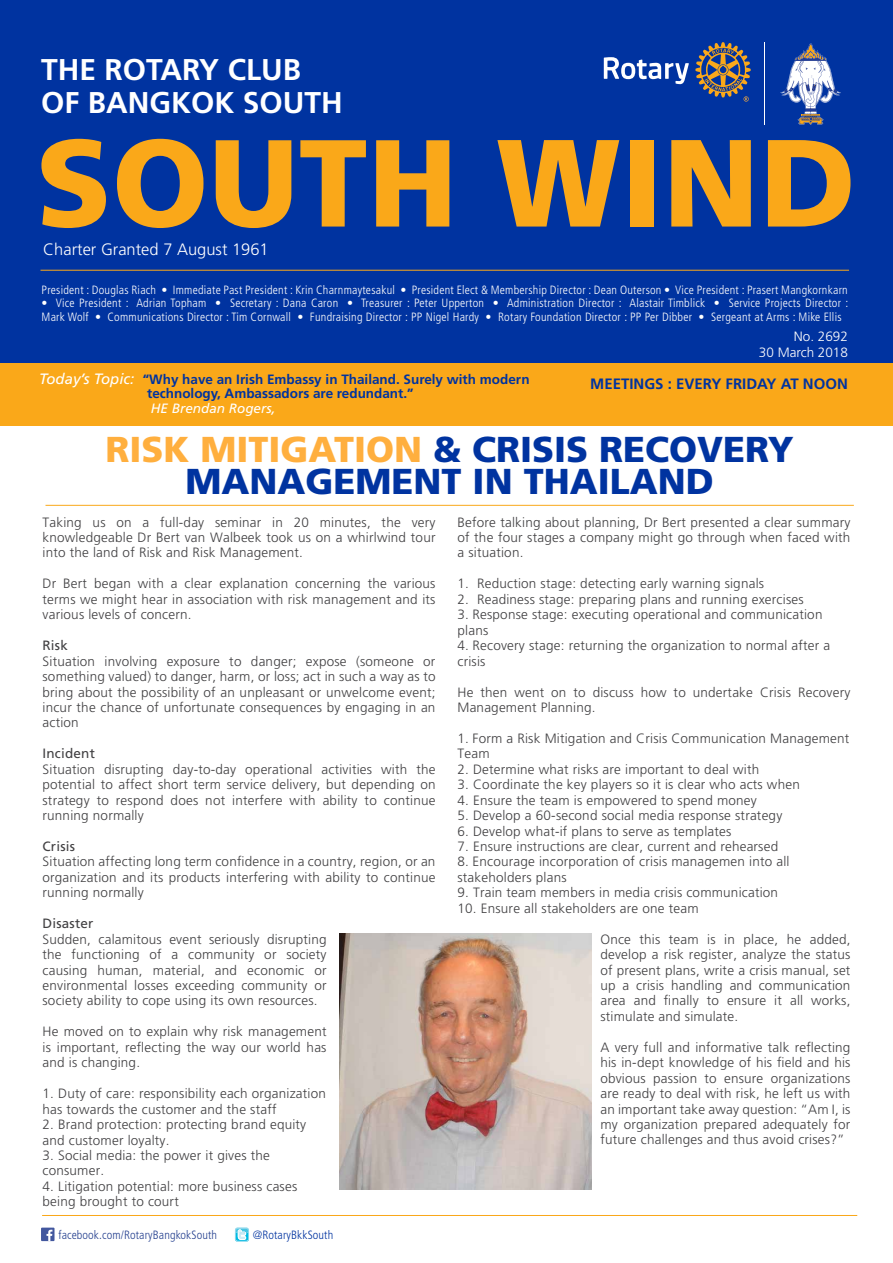
<style>
.page{position:relative;width:893px;height:1263px;background:#fff}
.page>*{position:absolute;margin:0;border:0;box-sizing:border-box;transform-origin:0 0}
.t1{font:900 123.6px "Frutiger LT Std";letter-spacing:.005em;color:#faa819}
.t2{font:900 36px/31.5px "Frutiger LT Std";color:#0033a0;text-align:center}
.t3{font:700 30px/33px "Frutiger LT Std";color:#fff}
.t4{font:300 16.5px "Frutiger LT Std";color:#fff}
.t5{font:700 15px "Frutiger LT Std";color:#0033a0}
.t6{font:300 13.5px/15.5px "Frutiger LT Std";letter-spacing:.015em;color:#414042;text-align:justify}
.t7{font:700 13.5px "Frutiger LT Std";color:#0033a0}
.t8{font:13.5px "Frutiger LT Std";letter-spacing:.015em;color:#414042}
.t9{font:300 13.5px/16.2px "Frutiger LT Std";color:#fff;text-align:right}
.t10{font:italic 13.5px "Frutiger LT Std";color:#fff}
.t11{font:300 condensed 12px/13.5px "Frutiger LT Std";letter-spacing:.02em;color:#fff}
.t12{font:300 condensed 12px "Frutiger LT Std";letter-spacing:.01em;color:#25408f}
.t13{font:300 condensed 12px "Frutiger LT Std";letter-spacing:.01em;color:#0033a0}
.s1{font-size:123.9px}
.s2{font-weight:400;font-style:italic;font-size:15px;color:#fff}
.s3{color:#ffaf3e}
</style>
<div class="page">
<div style="left:0;top:0;width:893px;height:366px;background:#0033a0"></div>
<svg style="left:780px;top:43px;width:61px;height:82px"></svg>
<hr style="left:764px;top:42px;width:1px;height:83px;background:#fff">
<svg style="left:604px;top:57px;width:85px;height:27px"></svg>
<svg style="left:695px;top:42px;width:56px;height:60px"></svg>
<hr style="left:40px;top:270px;width:809px;height:1px;background:#faa819">
<hr style="left:45px;top:505px;width:809px;height:1px;background:#faa819">
<div style="left:41px;top:1227px;width:14px;height:14px;background:#42579e"></div>
<svg style="left:47px;top:1229px;width:5px;height:12px"></svg>
<svg style="left:235px;top:1227px;width:14px;height:15px"></svg>
<hr style="left:42px;top:1215px;width:815px;height:1px;background:#faa819">
<div style="left:0;top:364px;width:893px;height:62px;background:#faa819"></div>
<img style="left:339px;top:934px;width:253px;height:256px">
<h3 class="t3" style="left:41px;top:53px;width:303px">THE ROTARY CLUB<br>OF BANGKOK SOUTH</h3>
<h1 class="t1" style="left:36px;top:109px;width:822px">SOUTH <span class="s1">WIND</span></h1>
<p class="t4" style="left:43px;top:240px;width:227px">Charter Granted 7 August 1961</p>
<p class="t11" style="left:42px;top:283px;width:808px">President : Douglas Riach • Immediate Past President : Krin Charnmaytesakul • President Elect &amp; Membership Director : Dean Outerson • Vice President : Prasert Mangkornkarn</p>
<p class="t11" style="left:42px;top:296px;width:808px">• Vice President : Adrian Topham • Secretary : Dana Caron • Treasurer : Peter Upperton • Administration Director : Alastair Timblick • Service Projects Director :<br>Mark Wolf • Communications Director : Tim Cornwall • Fundraising Director : PP Nigel Hardy • Rotary Foundation Director : PP Per Dibber • Sergeant at Arms : Mike Ellis</p>
<p class="t9" style="left:759px;top:328px;width:91px">No. 2692<br>30 March 2018</p>
<p class="t7" style="left:39px;top:372px;width:492px"><span class="s2">Today’s Topic:</span> “Why have an Irish Embassy in Thailand. Surely with modern</p>
<p class="t5" style="left:590px;top:375px;width:259px">MEETINGS : EVERY FRIDAY AT NOON</p>
<p class="t7" style="left:147px;top:385px;width:268px">technology, Ambassadors are redundant.”</p>
<p class="t10" style="left:151px;top:400px;width:126px">HE Brendan Rogers,</p>
<h2 class="t2" style="left:105px;top:434px;width:690px"><span class="s3">RISK MITIGATION</span> &amp; CRISIS RECOVERY<br>MANAGEMENT IN THAILAND</h2>
<p class="t6" style="left:43px;top:514px;width:394px">Taking us on a full-day seminar in 20 minutes, the very knowledgeable Dr Bert van Walbeek took us on a whirlwind tour into the land of Risk and Risk Management.</p>
<p class="t6" style="left:43px;top:576px;width:394px">Dr Bert began with a clear explanation concerning the various terms we might hear in association with risk management and its various levels of concern.</p>
<p class="t8" style="left:43px;top:637px;width:27px">Risk</p>
<p class="t6" style="left:43px;top:653px;width:394px">Situation involving exposure to danger; expose (someone or something valued) to danger, harm, or loss; act in such a way as to bring about the possibility of an unpleasant or unwelcome event; incur the chance of unfortunate consequences by engaging in an action</p>
<p class="t8" style="left:43px;top:746px;width:54px">Incident</p>
<p class="t6" style="left:43px;top:761px;width:394px">Situation disrupting day-to-day operational activities with the potential to affect short term service delivery, but depending on strategy to respond does not interfere with ability to continue running normally</p>
<p class="t8" style="left:43px;top:838px;width:34px">Crisis</p>
<p class="t6" style="left:43px;top:854px;width:394px">Situation affecting long term confidence in a country, region, or an organization and its products interfering with ability to continue running normally</p>
<p class="t8" style="left:43px;top:915px;width:52px">Disaster</p>
<p class="t6" style="left:43px;top:931px;width:286px">Sudden, calamitous event seriously disrupting the functioning of a community or society causing human, material, and economic or environmental losses exceeding community or society ability to cope using its own resources.</p>
<p class="t6" style="left:43px;top:1024px;width:286px">He moved on to explain why risk management is important, reflecting the way our world has and is changing.</p>
<p class="t6" style="left:43px;top:1086px;width:285px">1. Duty of care: responsibility each organization has towards the customer and the staff</p>
<p class="t6" style="left:43px;top:1117px;width:265px">2. Brand protection: protecting brand equity and customer loyalty.</p>
<p class="t6" style="left:43px;top:1148px;width:229px">3. Social media: the power it gives the consumer.</p>
<p class="t6" style="left:43px;top:1179px;width:256px">4. Litigation potential: more business cases being brought to court</p>
<p class="t12" style="left:58px;top:1227px;width:160px">facebook.com/RotaryBangkokSouth</p>
<p class="t13" style="left:253px;top:1227px;width:82px">@RotaryBkkSouth</p>
<p class="t6" style="left:457px;top:514px;width:394px">Before talking about planning, Dr Bert presented a clear summary of the four stages a company might go through when faced with a situation.</p>
<p class="t6" style="left:457px;top:576px;width:308px">1. Reduction stage: detecting early warning signals</p>
<p class="t6" style="left:457px;top:592px;width:348px">2. Readiness stage: preparing plans and running exercises</p>
<p class="t6" style="left:457px;top:607px;width:366px">3. Response stage: executing operational and communication plans</p>
<p class="t6" style="left:457px;top:638px;width:374px">4. Recovery stage: returning the organization to normal after a crisis</p>
<p class="t6" style="left:457px;top:684px;width:394px">He then went on to discuss how to undertake Crisis Recovery<br>Management Planning.</p>
<p class="t6" style="left:457px;top:731px;width:393px">1. Form a Risk Mitigation and Crisis Communication Management<br>Team</p>
<p class="t6" style="left:457px;top:761px;width:303px">2. Determine what risks are important to deal with</p>
<p class="t6" style="left:457px;top:777px;width:344px">3. Coordinate the key players so it is clear who acts when</p>
<p class="t6" style="left:457px;top:792px;width:301px">4. Ensure the team is empowered to spend money</p>
<p class="t6" style="left:457px;top:808px;width:326px">5. Develop a 60-second social media response strategy</p>
<p class="t6" style="left:457px;top:823px;width:275px">6. Develop what-if plans to serve as templates</p>
<p class="t6" style="left:457px;top:839px;width:322px">7. Ensure instructions are clear, current and rehearsed</p>
<p class="t6" style="left:457px;top:854px;width:334px">8. Encourage incorporation of crisis managemen into all stakeholders plans</p>
<p class="t6" style="left:457px;top:885px;width:322px">9. Train team members in media crisis communication</p>
<p class="t6" style="left:457px;top:900px;width:243px">10. Ensure all stakeholders are one team</p>
<p class="t6" style="left:600px;top:931px;width:252px">Once this team is in place, he added, develop a risk register, analyze the status of present plans, write a crisis manual, set up a crisis handling and communication area and finally to ensure it all works, stimulate and simulate.</p>
<p class="t6" style="left:600px;top:1039px;width:252px">A very full and informative talk reflecting his in-dept knowledge of his field and his obvious passion to ensure organizations are ready to deal with risk, he left us with an important take away question: “Am I, is my organization prepared adequately for future challenges and thus avoid crises?”</p>
</div>
